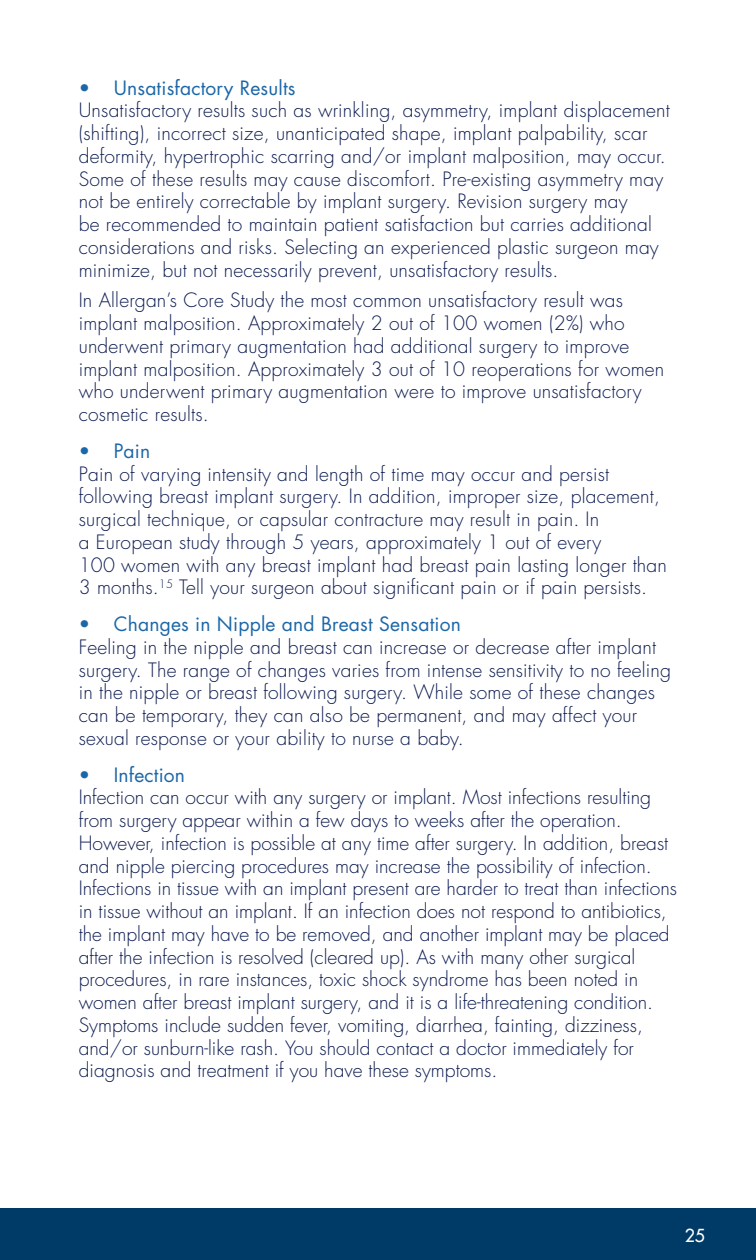
<style>
.page{position:relative;width:756px;height:1260px;background:#fff}
.page>*{position:absolute;margin:0;border:0;box-sizing:border-box;transform-origin:0 0}
.t1{font:300 19.25px/22.8px "Futura Std";letter-spacing:.01em;color:#0c1b50}
.t2{font:19.25px "Futura Std";letter-spacing:.01em;color:#1c67a8}
.t3{font:500 17.5px "Futura Std";color:#fff}
</style>
<div class="page">
<div style="left:0;top:1208px;width:756px;height:52px;background:#003a66"></div>
<p class="t2" style="left:79px;top:75px;width:218px">• Unsatisfactory Results</p>
<p class="t1" style="left:79px;top:100px;width:593px">Unsatisfactory results such as wrinkling, asymmetry, implant displacement (shifting), incorrect size, unanticipated shape, implant palpability, scar deformity, hypertrophic scarring and/or implant malposition, may occur.<br>Some of these results may cause discomfort. Pre-existing asymmetry may not be entirely correctable by implant surgery. Revision surgery may<br>be recommended to maintain patient satisfaction but carries additional considerations and risks. Selecting an experienced plastic surgeon may minimize, but not necessarily prevent, unsatisfactory results.</p>
<p class="t1" style="left:79px;top:289px;width:587px">In Allergan’s Core Study the most common unsatisfactory result was implant malposition. Approximately 2 out of 100 women (2%) who underwent primary augmentation had additional surgery to improve implant malposition. Approximately 3 out of 10 reoperations for women who underwent primary augmentation were to improve unsatisfactory cosmetic results.</p>
<p class="t2" style="left:79px;top:438px;width:73px">• Pain</p>
<p class="t1" style="left:79px;top:463px;width:590px">Pain of varying intensity and length of time may occur and persist following breast implant surgery. In addition, improper size, placement, surgical technique, or capsular contracture may result in pain. In<br>a European study through 5 years, approximately 1 out of every<br>100 women with any breast implant had breast pain lasting longer than 3 months.<sup>15</sup> Tell your surgeon about significant pain or if pain persists.</p>
<p class="t2" style="left:79px;top:612px;width:384px">• Changes in Nipple and Breast Sensation</p>
<p class="t1" style="left:79px;top:636px;width:594px">Feeling in the nipple and breast can increase or decrease after implant surgery. The range of changes varies from intense sensitivity to no feeling in the nipple or breast following surgery. While some of these changes can be temporary, they can also be permanent, and may affect your sexual response or your ability to nurse a baby.</p>
<p class="t2" style="left:79px;top:762px;width:108px">• Infection</p>
<p class="t1" style="left:79px;top:786px;width:600px">Infection can occur with any surgery or implant. Most infections resulting from surgery appear within a few days to weeks after the operation.<br>However, infection is possible at any time after surgery. In addition, breast and nipple piercing procedures may increase the possibility of infection.<br>Infections in tissue with an implant present are harder to treat than infections in tissue without an implant. If an infection does not respond to antibiotics, the implant may have to be removed, and another implant may be placed after the infection is resolved (cleared up). As with many other surgical procedures, in rare instances, toxic shock syndrome has been noted in women after breast implant surgery, and it is a life-threatening condition.<br>Symptoms include sudden fever, vomiting, diarrhea, fainting, dizziness, and/or sunburn-like rash. You should contact a doctor immediately for diagnosis and treatment if you have these symptoms.</p>
<p class="t3" style="left:685px;top:1224px;width:22px">25</p>
</div>
